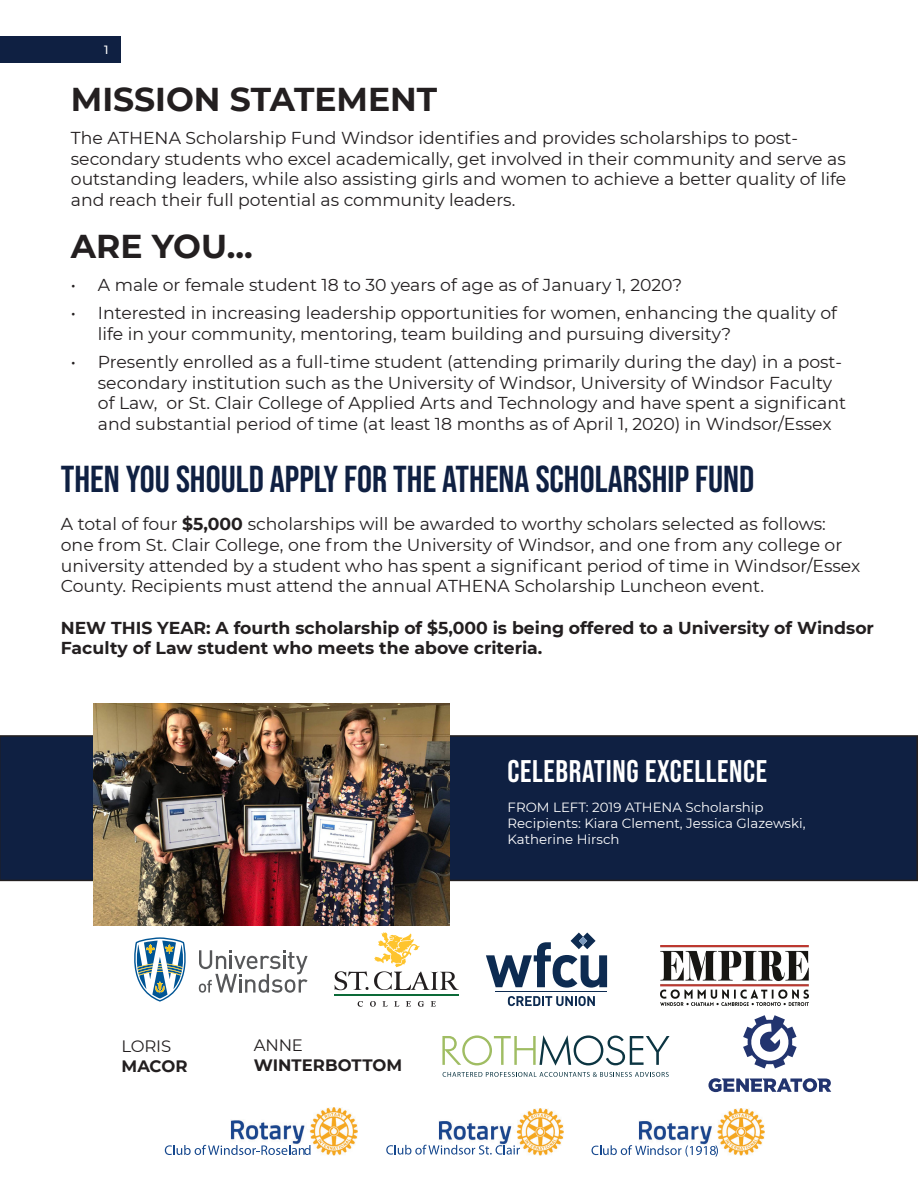
<style>
.page{position:relative;width:918px;height:1188px;background:#fff}
.page>*{position:absolute;margin:0;border:0;box-sizing:border-box;transform-origin:0 0}
.t1{font:37.5px "Bebas Neue";color:#0f2042}
.t2{font:700 33px "Montserrat";color:#231f20}
.t3{font:31.35px "Bebas Neue";letter-spacing:.02em;color:#fff}
.t4{font:17.25px/20.7px "Montserrat";color:#231f20}
.t5{font:700 17.25px/20.7px "Montserrat";color:#231f20}
.t6{font:700 16.5px/19.8px "Montserrat";color:#231f20}
.t7{font:16.5px/19.8px "Montserrat";letter-spacing:-.005em;color:#231f20}
.t8{font:13.35px/16px "Montserrat";color:#fff}
.t9{font:500 12px "Montserrat";color:#fff}
.s1{font-weight:700}
.s2{font-weight:400}
</style>
<div class="page">
<div style="left:0;top:735px;width:918px;height:146px;background:#0f2042"></div>
<div style="left:1px;top:37px;width:120px;height:26px;background:#0f2042"></div>
<img style="left:93px;top:704px;width:357px;height:221px">
<svg style="left:134px;top:937px;width:52px;height:65px"></svg>
<svg style="left:199px;top:950px;width:109px;height:43px"></svg>
<svg style="left:358px;top:1001px;width:5px;height:6px"></svg>
<svg style="left:370px;top:1001px;width:6px;height:6px"></svg>
<svg style="left:383px;top:1001px;width:5px;height:6px"></svg>
<svg style="left:394px;top:1001px;width:5px;height:6px"></svg>
<svg style="left:406px;top:1001px;width:5px;height:6px"></svg>
<svg style="left:418px;top:1001px;width:6px;height:6px"></svg>
<svg style="left:431px;top:1001px;width:5px;height:6px"></svg>
<hr style="left:335px;top:995px;width:124px;height:1px;background:#0c6a38">
<svg style="left:335px;top:932px;width:124px;height:58px"></svg>
<hr style="left:496px;top:991px;width:111px;height:1px;background:#0d2b51">
<svg style="left:486px;top:933px;width:121px;height:55px"></svg>
<svg style="left:508px;top:996px;width:87px;height:10px"></svg>
<svg style="left:442px;top:1035px;width:228px;height:31px"></svg>
<svg style="left:443px;top:1072px;width:226px;height:5px"></svg>
<img style="left:639px;top:1108px;width:125px;height:48px">
<svg style="left:592px;top:1145px;width:126px;height:12px"></svg>
<img style="left:230px;top:1107px;width:128px;height:49px">
<svg style="left:165px;top:1145px;width:146px;height:10px"></svg>
<img style="left:439px;top:1108px;width:124px;height:47px">
<svg style="left:386px;top:1145px;width:134px;height:10px"></svg>
<img style="left:660px;top:945px;width:148px;height:60px">
<svg style="left:743px;top:1015px;width:54px;height:54px"></svg>
<svg style="left:708px;top:1078px;width:123px;height:14px"></svg>
<p class="t9" style="left:104px;top:41px;width:6px">1</p>
<p class="t2" style="left:71px;top:75px;width:368px">MISSION STATEMENT</p>
<p class="t4" style="left:71px;top:127px;width:777px">The ATHENA Scholarship Fund Windsor identifies and provides scholarships to post&shy;secondary students who excel academically, get involved in their community and serve as outstanding leaders, while also assisting girls and women to achieve a better quality of life and reach their full potential as community leaders.</p>
<p class="t2" style="left:71px;top:222px;width:183px">ARE YOU...</p>
<p class="t4" style="left:71px;top:274px;width:613px">• A male or female student 18 to 30 years of age as of January 1, 2020?</p>
<p class="t4" style="left:98px;top:302px;width:741px;text-indent:-27px">• Interested in increasing leadership opportunities for women, enhancing the quality of life in your community, mentoring, team building and pursuing diversity?</p>
<p class="t4" style="left:98px;top:351px;width:750px;text-indent:-27px">• Presently enrolled as a full-time student (attending primarily during the day) in a post&shy;secondary institution such as the University of Windsor, University of Windsor Faculty of Law, or St. Clair College of Applied Arts and Technology and have spent a significant and substantial period of time (at least 18 months as of April 1, 2020) in Windsor/Essex</p>
<p class="t1" style="left:61px;top:457px;width:695px">THEN YOU SHOULD APPLY FOR THE ATHENA SCHOLARSHIP FUND</p>
<p class="t4" style="left:61px;top:513px;width:801px">A total of four <span class="s1">$5,000</span> scholarships will be awarded to worthy scholars selected as follows: one from St. Clair College, one from the University of Windsor, and one from any college or university attended by a student who has spent a significant period of time in Windsor/Essex County. Recipients must attend the annual ATHENA Scholarship Luncheon event.</p>
<p class="t5" style="left:61px;top:616px;width:815px">NEW THIS YEAR: A fourth scholarship of $5,000 is being offered to a University of Windsor<br>Faculty of Law student who meets the above criteria.</p>
<p class="t7" style="left:122px;top:1036px;width:67px">LORIS<br><span class="s1">MACOR</span></p>
<p class="t6" style="left:254px;top:1035px;width:150px"><span class="s2">ANNE<br></span>WINTERBOTTOM</p>
<p class="t3" style="left:508px;top:753px;width:261px">CELEBRATING EXCELLENCE</p>
<p class="t8" style="left:508px;top:798px;width:299px">FROM LEFT: 2019 ATHENA Scholarship<br>Recipients: Kiara Clement, Jessica Glazewski,<br>Katherine Hirsch</p>
</div>
